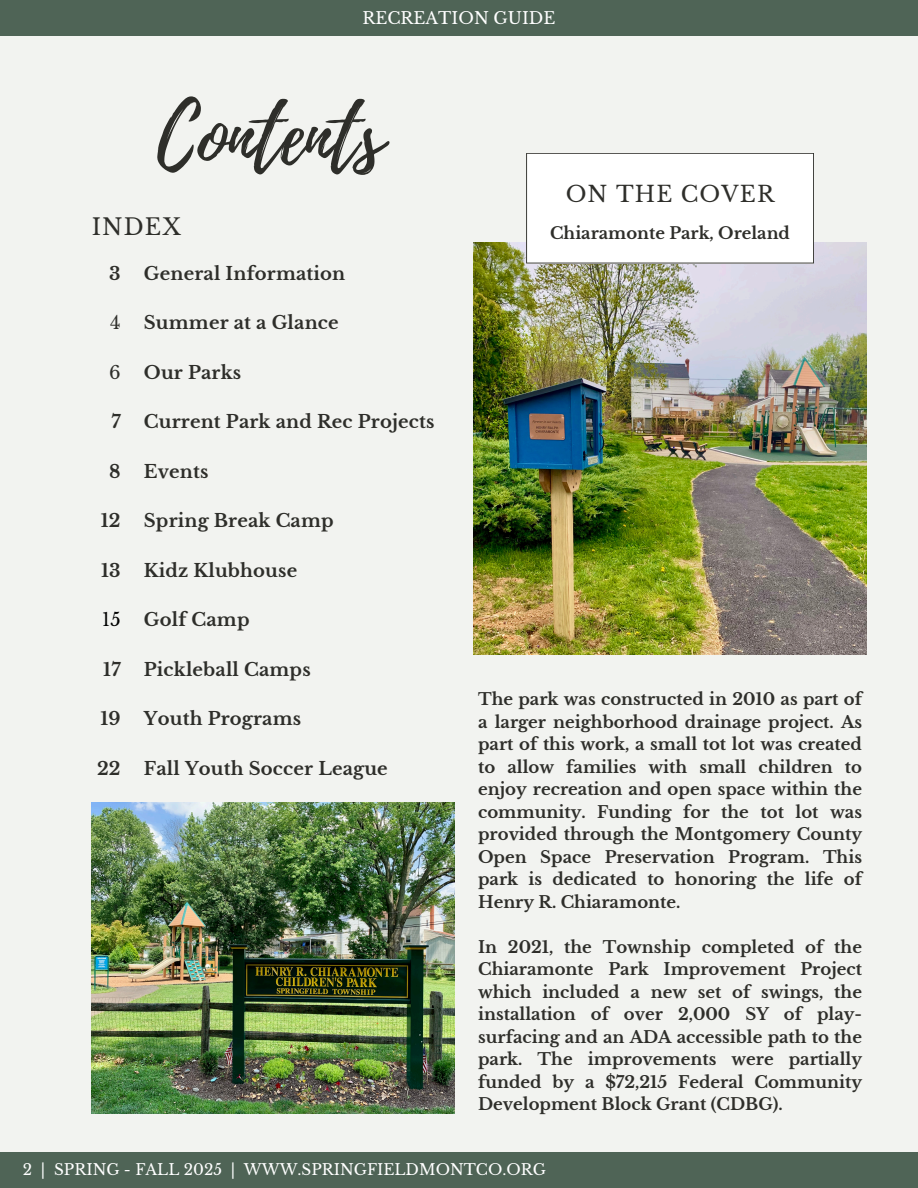
<style>
.page{position:relative;width:918px;height:1188px;background:#f2f3f0}
.page>*{position:absolute;margin:0;border:0;box-sizing:border-box;transform-origin:0 0}
.t1{font:80.25px "Playlist Script";color:#2e2e2a}
.t2{font:22.65px "Libre Baskerville";letter-spacing:.05em;color:#2e2e2a}
.t3{font:22.05px "Libre Baskerville";letter-spacing:.05em;color:#2e2e2a}
.t4{font:700 18px "Libre Baskerville";letter-spacing:.01em;color:#2e2e2a}
.t5{font:18px "Libre Baskerville";color:#2e2e2a}
.t6{font:18px "Libre Baskerville";color:#000}
.t7{font:700 16.5px/22.5px "Libre Baskerville";color:#2e2e2a;text-align:justify}
.t8{font:16.5px "Libre Baskerville";color:#fff}
.t9{font:700 16.35px "Libre Baskerville";color:#2e2e2a}
.t10{font:15.15px "Libre Baskerville";color:#fff}
</style>
<div class="page">
<img style="left:473px;top:243px;width:394px;height:411px">
<div style="left:526px;top:153px;width:288px;height:111px;background:#fff"></div>
<img style="left:92px;top:802px;width:362px;height:312px">
<div style="left:0;top:1152px;width:918px;height:36px;background:#4f6456"></div>
<div style="left:0;top:0;width:918px;height:36px;background:#4f6456"></div>
<p class="t8" style="left:362px;top:8px;width:195px">RECREATION GUIDE</p>
<h4 class="t1" style="left:157px;top:79px;width:228px">Contents</h4>
<h5 class="t2" style="left:92px;top:213px;width:91px">INDEX</h5>
<h4 class="t4" style="left:109px;top:262px;width:13px">3</h4>
<h4 class="t5" style="left:110px;top:312px;width:12px">4</h4>
<h4 class="t5" style="left:109px;top:361px;width:13px">6</h4>
<h4 class="t4" style="left:111px;top:411px;width:11px">7</h4>
<h4 class="t4" style="left:109px;top:460px;width:13px">8</h4>
<h4 class="t4" style="left:101px;top:510px;width:21px">12</h4>
<h4 class="t4" style="left:101px;top:559px;width:21px">13</h4>
<h4 class="t6" style="left:102px;top:609px;width:20px">15</h4>
<h4 class="t4" style="left:103px;top:658px;width:19px">17</h4>
<h4 class="t4" style="left:100px;top:708px;width:22px">19</h4>
<h4 class="t4" style="left:97px;top:757px;width:25px">22</h4>
<p class="t4" style="left:144px;top:262px;width:203px">General Information</p>
<h3 class="t4" style="left:144px;top:312px;width:196px">Summer at a Glance</h3>
<h1 class="t4" style="left:144px;top:361px;width:99px">Our Parks</h1>
<h2 class="t4" style="left:144px;top:411px;width:292px">Current Park and Rec Projects</h2>
<h4 class="t4" style="left:144px;top:460px;width:66px">Events</h4>
<h5 class="t4" style="left:144px;top:510px;width:191px">Spring Break Camp</h5>
<h5 class="t4" style="left:144px;top:559px;width:155px">Kidz Klubhouse</h5>
<h4 class="t4" style="left:144px;top:609px;width:107px">Golf Camp</h4>
<h4 class="t4" style="left:144px;top:658px;width:168px">Pickleball Camps</h4>
<h4 class="t4" style="left:144px;top:708px;width:159px">Youth Programs</h4>
<h4 class="t4" style="left:144px;top:757px;width:245px">Fall Youth Soccer League</h4>
<h4 class="t3" style="left:566px;top:180px;width:210px">ON THE COVER</h4>
<h4 class="t9" style="left:550px;top:223px;width:241px">Chiaramonte Park, Oreland</h4>
<p class="t7" style="left:478px;top:688px;width:385px">The park was constructed in 2010 as part of a larger neighborhood drainage project. As part of this work, a small tot lot was created to allow families with small children to enjoy recreation and open space within the community. Funding for the tot lot was provided through the Montgomery County Open Space Preservation Program. This park is dedicated to honoring the life of Henry R. Chiaramonte.</p>
<h2 class="t7" style="left:478px;top:936px;width:385px">In 2021, the Township completed of the Chiaramonte Park Improvement Project which included a new set of swings, the installation of over 2,000 SY of play&shy;surfacing and an ADA accessible path to the park. The improvements were partially funded by a $72,215 Federal Community Development Block Grant (CDBG).</h2>
<h4 class="t10" style="left:23px;top:1160px;width:525px">2 | SPRING - FALL 2025 | WWW.SPRINGFIELDMONTCO.ORG</h4>
</div>
